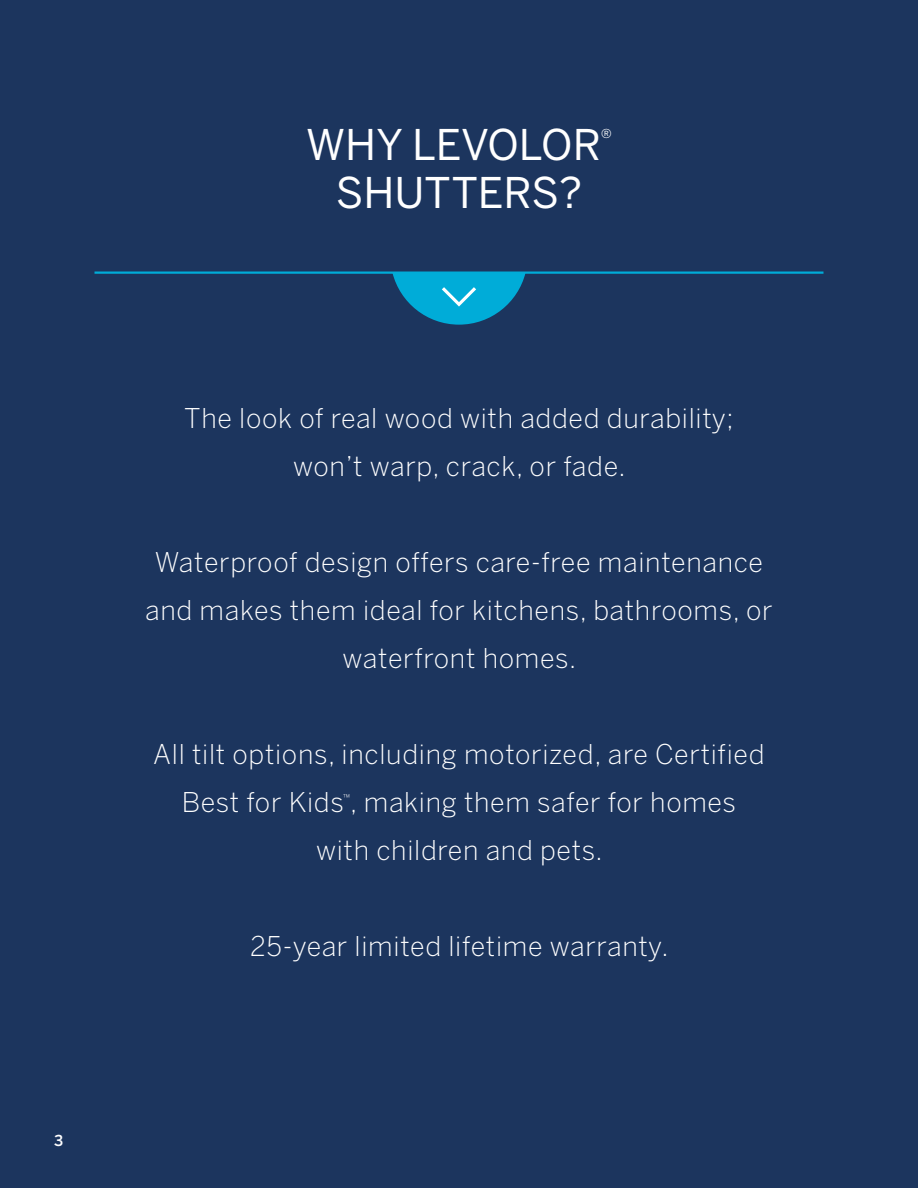
<style>
.page{position:relative;width:918px;height:1188px;background:#1c355e}
.page>*{position:absolute;margin:0;border:0;box-sizing:border-box;transform-origin:0 0}
.t1{font:42px "Benton Sans";color:#fff}
.t2{font:300 27px/48px "Benton Sans";letter-spacing:.025em;color:#fff;text-align:center}
.t3{font:500 15px "Benton Sans";color:#fff}
.t4{font:12.3px "Benton Sans";color:#fff}
.t5{font:300 7.8px "Benton Sans";color:#fff}
</style>
<div class="page">
<svg style="left:393px;top:274px;width:132px;height:51px"></svg>
<hr style="left:94px;top:272px;width:730px;height:2px;background:#00acd8">
<p class="t3" style="left:54px;top:1132px;width:11px">3</p>
<h1 class="t1" style="left:306px;top:120px;width:296px">WHY LEVOLOR</h1>
<p class="t4" style="left:601px;top:127px;width:12px">®</p>
<h1 class="t1" style="left:336px;top:168px;width:248px">SHUTTERS?</h1>
<p class="t2" style="left:184px;top:394px;width:551px">The look of real wood with added durability; won’t warp, crack, or fade.</p>
<p class="t2" style="left:145px;top:538px;width:629px">Waterproof design offers care-free maintenance and makes them ideal for kitchens, bathrooms, or waterfront homes.</p>
<p class="t2" style="left:153px;top:730px;width:613px">All tilt options, including motorized, are Certified<br>Best for Kids , making them safer for homes</p>
<p class="t5" style="left:343px;top:793px;width:8px">™</p>
<p class="t2" style="left:316px;top:826px;width:288px">with children and pets.</p>
<p class="t2" style="left:250px;top:922px;width:420px">25-year limited lifetime warranty.</p>
</div>
